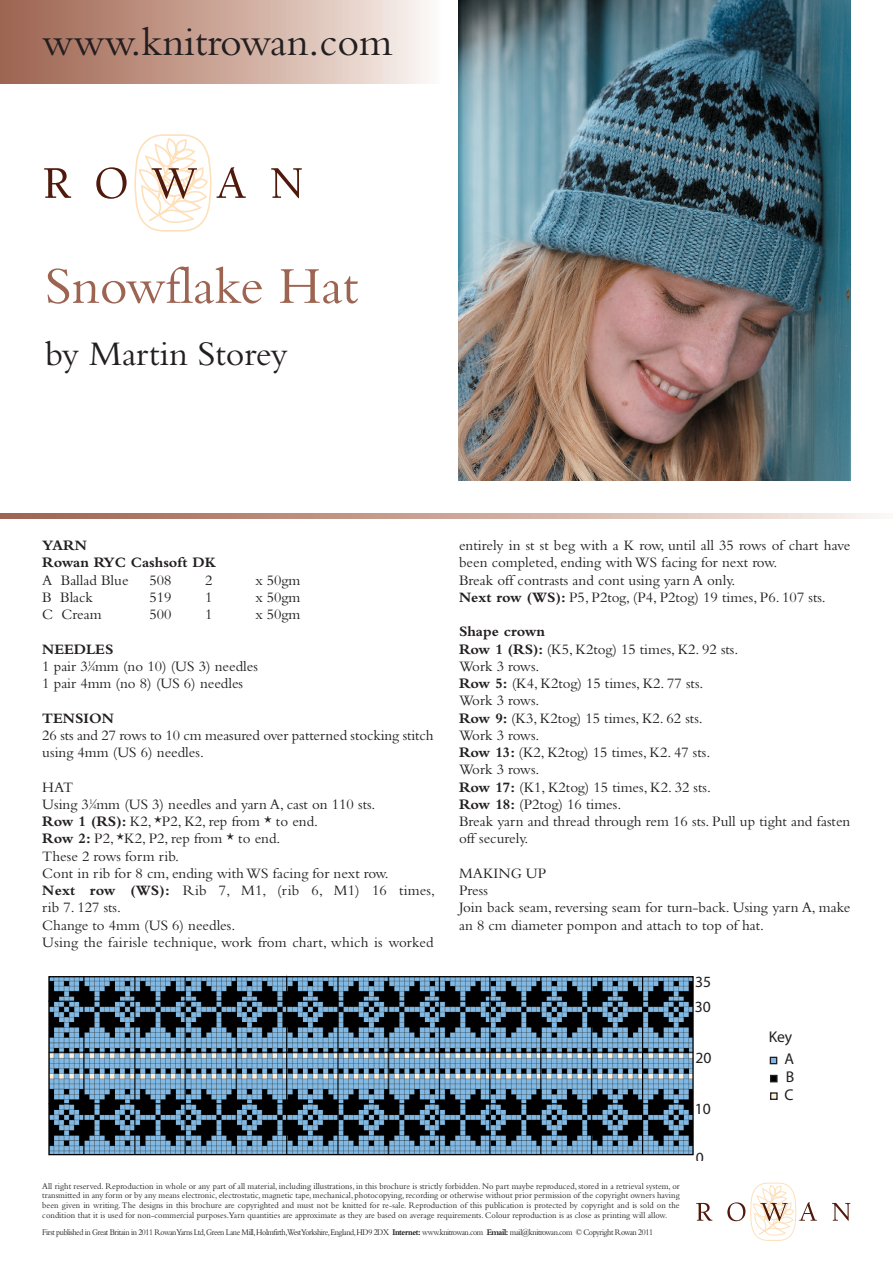
<style>
.page{position:relative;width:893px;height:1263px;background:#fff}
.page>*{position:absolute;margin:0;border:0;box-sizing:border-box;transform-origin:0 0}
.t1{font:54px "Bembo";color:#9d6452}
.t2{font:42px "Bembo";color:#231f20}
.t3{font:36px "Bembo";color:#231f20}
.t4{font:15.6px/21.8px "Myriad";color:#231f20;text-align:right}
.t5{font:15px/17.2px "Bembo Std";color:#231f20}
.t6{font:700 15px/17.2px "Bembo Std";color:#231f20}
.t7{font:9px/9.8px "Bembo Std";letter-spacing:-.05em;color:#231f20;text-align:justify;scale:.95 1}
.t8{font:9px "Bembo Std";letter-spacing:-.05em;color:#231f20;scale:.9 1}
.s1{font-weight:700}
.s2{font-size:7.5px}
</style>
<div class="page">
<svg style="left:44px;top:168px;width:27px;height:30px"></svg>
<svg style="left:96px;top:167px;width:31px;height:32px"></svg>
<svg style="left:134px;top:134px;width:112px;height:98px"></svg>
<svg style="left:271px;top:168px;width:31px;height:30px"></svg>
<img style="left:458px;top:0;width:392px;height:481px">
<div style="left:0;top:0;width:440px;height:83px;background:linear-gradient(to right,#9d5f4a,#fbf3ee)"></div>
<svg style="left:0;top:514px;width:881px;height:5px"></svg>
<img style="left:50px;top:978px;width:642px;height:175px">
<hr style="left:642px;top:976px;width:1px;height:179px;background:#000">
<hr style="left:591px;top:976px;width:1px;height:179px;background:#000">
<hr style="left:540px;top:976px;width:1px;height:179px;background:#000">
<hr style="left:489px;top:976px;width:1px;height:179px;background:#000">
<hr style="left:439px;top:976px;width:1px;height:179px;background:#000">
<hr style="left:388px;top:976px;width:1px;height:179px;background:#000">
<hr style="left:338px;top:976px;width:1px;height:178px;background:#000">
<hr style="left:286px;top:976px;width:1px;height:179px;background:#000">
<hr style="left:236px;top:976px;width:1px;height:179px;background:#000">
<hr style="left:49px;top:1103px;width:643px;height:1px;background:#000">
<hr style="left:49px;top:1052px;width:644px;height:1px;background:#000">
<hr style="left:48px;top:1001px;width:645px;height:1px;background:#000">
<hr style="left:185px;top:977px;width:1px;height:178px;background:#000">
<hr style="left:135px;top:976px;width:1px;height:178px;background:#000">
<hr style="left:84px;top:976px;width:1px;height:178px;background:#000">
<div style="left:48px;top:976px;width:646px;height:179px;border:1px solid #000"></div>
<div style="left:770px;top:1057px;width:7px;height:7px;background:#81b9e4"></div>
<div style="left:770px;top:1057px;width:7px;height:7px;border:1px solid #231f20"></div>
<svg style="left:772px;top:1094px;width:4px;height:4px"></svg>
<div style="left:770px;top:1092px;width:8px;height:8px;border:1px solid #231f20"></div>
<div style="left:770px;top:1075px;width:7px;height:7px;background:#000"></div>
<div style="left:770px;top:1075px;width:7px;height:7px;border:1px solid #231f20"></div>
<svg style="left:696px;top:1203px;width:16px;height:18px"></svg>
<svg style="left:727px;top:1183px;width:90px;height:58px"></svg>
<svg style="left:832px;top:1203px;width:18px;height:18px"></svg>
<h2 class="t2" style="left:42px;top:27px;width:352px">www.knitrowan.com</h2>
<h1 class="t1" style="left:45px;top:267px;width:315px">Snowflake Hat</h1>
<h3 class="t3" style="left:45px;top:340px;width:244px">by Martin Storey</h3>
<p class="t6" style="left:42px;top:536px;width:175px">YARN<br>Rowan RYC Cashsoft DK</p>
<p class="t5" style="left:42px;top:573px;width:88px">A Ballad Blue</p>
<p class="t5" style="left:150px;top:573px;width:24px">508</p>
<p class="t5" style="left:205px;top:573px;width:9px">2</p>
<p class="t5" style="left:255px;top:573px;width:47px">x 50gm</p>
<p class="t5" style="left:42px;top:590px;width:52px">B Black</p>
<p class="t5" style="left:150px;top:590px;width:24px">519</p>
<p class="t5" style="left:205px;top:590px;width:9px">1</p>
<p class="t5" style="left:255px;top:590px;width:47px">x 50gm</p>
<p class="t5" style="left:42px;top:607px;width:61px">C Cream</p>
<p class="t5" style="left:150px;top:607px;width:24px">500</p>
<p class="t5" style="left:205px;top:607px;width:9px">1</p>
<p class="t5" style="left:255px;top:607px;width:47px">x 50gm</p>
<p class="t5" style="left:42px;top:642px;width:217px"><span class="s1">NEEDLES<br></span>1 pair 3<sup>1</sup>⁄<span class="s2">4</span>mm (no 10) (US 3) needles<br>1 pair 4mm (no 8) (US 6) needles</p>
<p class="t6" style="left:42px;top:709px;width:73px">TENSION</p>
<p class="t5" style="left:42px;top:728px;width:393px">26 sts and 27 rows to 10 cm measured over patterned stocking stitch using 4mm (US 6) needles.</p>
<p class="t5" style="left:42px;top:780px;width:394px">HAT<br>Using 3<sup>1</sup>⁄<span class="s2">4</span>mm (US 3) needles and yarn A, cast on 110 sts.<br><span class="s1">Row 1 (RS):</span> K2, *P2, K2, rep from * to end.<br><span class="s1">Row 2:</span> P2, *K2, P2, rep from * to end.<br>These 2 rows form rib.<br>Cont in rib for 8 cm, ending with WS facing for next row.<br><span class="s1">Next row (WS):</span> Rib 7, M1, (rib 6, M1) 16 times, rib 7. 127 sts.<br>Change to 4mm (US 6) needles.<br>Using the fairisle technique, work from chart, which is worked</p>
<p class="t5" style="left:459px;top:538px;width:393px">entirely in st st beg with a K row, until all 35 rows of chart have been completed, ending with WS facing for next row.<br>Break off contrasts and cont using yarn A only.<br><span class="s1">Next row (WS):</span> P5, P2tog, (P4, P2tog) 19 times, P6. 107 sts.</p>
<p class="t5" style="left:459px;top:624px;width:393px"><span class="s1">Shape crown<br>Row 1 (RS):</span> (K5, K2tog) 15 times, K2. 92 sts.<br>Work 3 rows.<br><span class="s1">Row 5:</span> (K4, K2tog) 15 times, K2. 77 sts.<br>Work 3 rows.<br><span class="s1">Row 9:</span> (K3, K2tog) 15 times, K2. 62 sts.<br>Work 3 rows.<br><span class="s1">Row 13:</span> (K2, K2tog) 15 times, K2. 47 sts.<br>Work 3 rows.<br><span class="s1">Row 17:</span> (K1, K2tog) 15 times, K2. 32 sts.<br><span class="s1">Row 18:</span> (P2tog) 16 times.<br>Break yarn and thread through rem 16 sts. Pull up tight and fasten off securely.</p>
<p class="t5" style="left:459px;top:866px;width:393px">MAKING UP<br>Press<br>Join back seam, reversing seam for turn-back. Using yarn A, make an 8 cm diameter pompon and attach to top of hat.</p>
<p class="t4" style="left:695px;top:972px;width:18px">35</p>
<p class="t4" style="left:695px;top:997px;width:18px">30</p>
<p class="t4" style="left:695px;top:1048px;width:18px">20</p>
<p class="t4" style="left:695px;top:1099px;width:18px">10</p>
<p class="t4" style="left:696px;top:1148px;width:10px">0</p>
<p class="t4" style="left:769px;top:1027px;width:27px">Key<br>A</p>
<p class="t4" style="left:784px;top:1069px;width:12px;line-height:18.1px;text-align:left">B<br>C</p>
<p class="t7" style="left:42px;top:1182px;width:672px">All right reserved. Reproduction in whole or any part of all material, including illustrations, in this brochure is strictly forbidden. No part maybe reproduced, stored in a retrieval system, or transmitted in any form or by any means electronic, electrostatic, magnetic tape, mechanical, photocopying, recording or otherwise without prior permission of the copyright owners having been given in writing. The designs in this brochure are copyrighted and must not be knitted for re-sale. Reproduction of this publication is protected by copyright and is sold on the condition that it is used for non-commercial purposes.Yarn quantities are approximate as they are based on average requirements. Colour reproduction is as close as printing will allow.</p>
<p class="t8" style="left:42px;top:1229px;width:680px">First published in Great Britain in 2011 Rowan Yarns Ltd, Green Lane Mill, Holmfirth,West Yorkshire, England, HD9 2DX <span class="s1">Internet:</span> www.knitrowan.com <span class="s1">Email:</span> mail@knitrowan.com © Copyright Rowan 2011</p>
</div>
